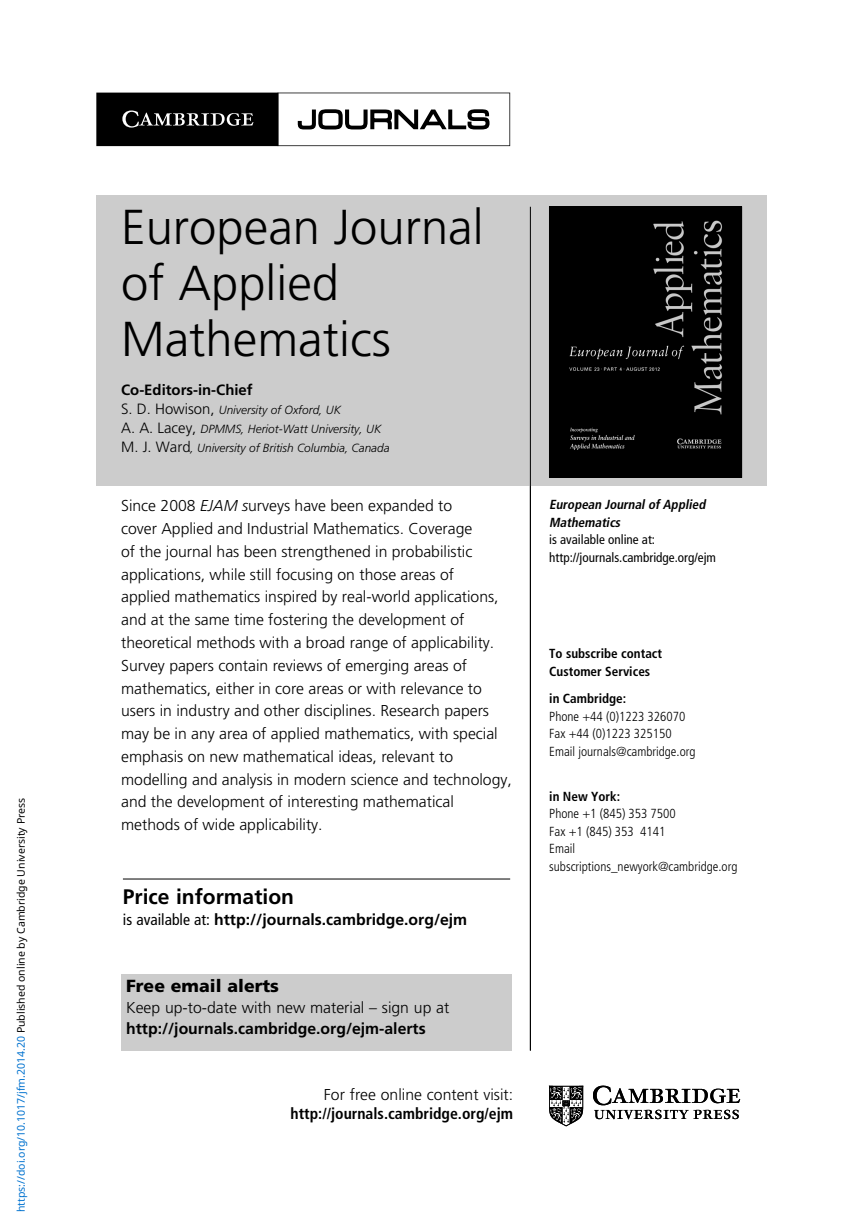
<style>
.page{position:relative;width:864px;height:1226px;background:#fff}
.page>*{position:absolute;margin:0;border:0;box-sizing:border-box;transform-origin:0 0}
._01_Title{font:300 49px/56px "Frutiger LT Std";color:#000}
._06_Price_Info_head{font:700 21px "Frutiger LT Std";color:#000}
._08_Free_email_alert{font:900 17.5px "Frutiger LT Std";color:#000}
._05_main_text{font:300 15.75px/22.8px "Frutiger LT Std";color:#000}
._07_Price_info_text{font:700 15.75px "Frutiger LT Std";color:#000}
._10_Free_email_url{font:700 15.75px "Frutiger LT Std";color:#000}
._09_Free_email_text{font:300 15.75px "Frutiger LT Std";color:#000}
.t1{font:700 condensed 15.75px "Frutiger LT Std";color:#000}
._02_subtitle{font:300 15.75px "Frutiger LT Std";color:#000}
._03_Editor_head{font:700 14.88px "Frutiger LT Std";color:#000}
._15_subscribe_addres{font:300 condensed 13.12px "Frutiger LT Std";color:#000}
._12_Right_col_journa{font:condensed 13.12px "Frutiger LT Std";color:#000}
._11_Right_col_journa{font:italic 700 condensed 13.12px/17.5px "Frutiger LT Std";color:#000}
._13_To_subscribe_hea{font:700 condensed 13.12px/17.5px "Frutiger LT Std";color:#000}
._14____in_Cambridg{font:700 condensed 13.12px "Frutiger LT Std";color:#000}
._04_Editor_names{font:italic 300 11.9px "Frutiger LT Std";color:#000}
.t2{font:10.5px "Noto Sans";color:#000}
.s1{color:#0172cf}
.s2{font-style:normal;font-size:14.88px}
.s3{font-style:italic}
.s4{font-weight:400;font-stretch:condensed}
</style>
<div class="page">
<img style="left:548px;top:1085px;width:193px;height:42px">
<div style="left:96px;top:195px;width:670px;height:291px;background:#ccc"></div>
<svg style="left:96px;top:93px;width:414px;height:53px"></svg>
<img style="left:551px;top:209px;width:188px;height:266px">
<div style="left:549px;top:207px;width:192px;height:270px;border:1px solid #000"></div>
<div style="left:121px;top:973px;width:390px;height:77px;background:#ccc"></div>
<hr style="left:123px;top:878px;width:387px;height:1px;background:#000">
<hr style="left:529px;top:207px;width:1px;height:843px;background:#000">
<p class="t2" style="left:14px;top:1212px;width:416px;rotate:-90deg"><span class="s1">https://doi.org/10.1017/jfm.2014.20</span> Published online by Cambridge University Press</p>
<p class="_01_Title" style="left:121px;top:199px;width:364px">European Journal of Applied</p>
<p class="_01_Title" style="left:121px;top:311px;width:271px">Mathematics</p>
<p class="_03_Editor_head" style="left:121px;top:381px;width:133px">Co-Editors-in-Chief</p>
<p class="_04_Editor_names" style="left:121px;top:403px;width:221px"><span class="s2">S. D. Howison,</span> University of Oxford, UK</p>
<p class="_04_Editor_names" style="left:121px;top:422px;width:261px"><span class="s2">A. A. Lacey,</span> DPMMS, Heriot-Watt University, UK</p>
<p class="_04_Editor_names" style="left:121px;top:441px;width:270px"><span class="s2">M. J. Ward</span>, University of British Columbia, Canada</p>
<p class="_05_main_text" style="left:121px;top:495px;width:392px">Since 2008 <span class="s3">EJAM s</span>urveys have been expanded to<br>cover Applied and Industrial Mathematics. Coverage<br>of the journal has been strengthened in probabilistic applications, while still focusing on those areas of<br>applied mathematics inspired by real-world applications, and at the same time fostering the development of theoretical methods with a broad range of applicability.<br>Survey papers contain reviews of emerging areas of mathematics, either in core areas or with relevance to users in industry and other disciplines. Research papers may be in any area of applied mathematics, with special emphasis on new mathematical ideas, relevant to modelling and analysis in modern science and technology, and the development of interesting mathematical methods of wide applicability.</p>
<p class="_06_Price_Info_head" style="left:123px;top:884px;width:172px">Price information</p>
<p class="_07_Price_info_text" style="left:123px;top:910px;width:346px"><span class="s4">is available at:</span> http://journals.cambridge.org/ejm</p>
<p class="_08_Free_email_alert" style="left:126px;top:974px;width:154px">Free email alerts</p>
<p class="_09_Free_email_text" style="left:126px;top:998px;width:324px">Keep up-to-date with new material – sign up at</p>
<p class="_10_Free_email_url" style="left:126px;top:1018px;width:301px">http://journals.cambridge.org/ejm-alerts</p>
<p class="_02_subtitle" style="left:324px;top:1085px;width:191px">For free online content visit:</p>
<p class="t1" style="left:290px;top:1103px;width:224px">http://journals.cambridge.org/ejm</p>
<p class="_11_Right_col_journa" style="left:549px;top:496px;width:160px">European JournalofApplied<br>Mathematics</p>
<p class="_12_Right_col_journa" style="left:549px;top:532px;width:107px">is available online at:</p>
<p class="_12_Right_col_journa" style="left:549px;top:549px;width:168px">http://journals.cambridge.org/ejm</p>
<p class="_13_To_subscribe_hea" style="left:549px;top:645px;width:114px">To subscribe contact<br>Customer Services</p>
<p class="_14____in_Cambridg" style="left:549px;top:691px;width:78px">in Cambridge:</p>
<p class="_15_subscribe_addres" style="left:549px;top:708px;width:137px">Phone +44 (0)1223 326070</p>
<p class="_15_subscribe_addres" style="left:549px;top:726px;width:124px">Fax +44 (0)1223 325150</p>
<p class="_15_subscribe_addres" style="left:549px;top:743px;width:148px">Email journals@cambridge.org</p>
<p class="_14____in_Cambridg" style="left:549px;top:788px;width:72px">in New York:</p>
<p class="_15_subscribe_addres" style="left:549px;top:806px;width:128px">Phone +1 (845) 353 7500</p>
<p class="_15_subscribe_addres" style="left:549px;top:823px;width:117px">Fax +1 (845) 353 4141</p>
<p class="_15_subscribe_addres" style="left:549px;top:841px;width:28px">Email</p>
<p class="_15_subscribe_addres" style="left:549px;top:858px;width:189px">subscriptions_newyork@cambridge.org</p>
</div>
